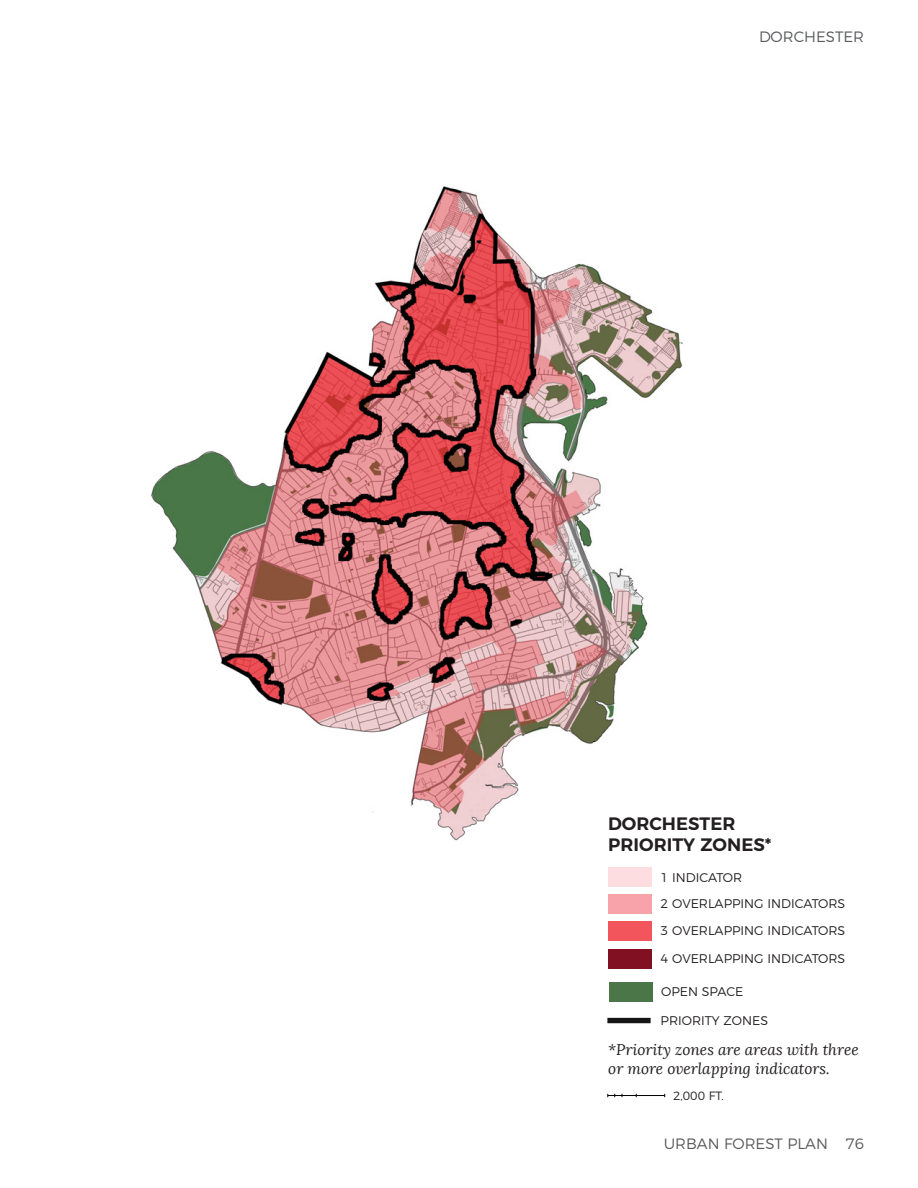
<style>
.page{position:relative;width:918px;height:1188px;background:#fff}
.page>*{position:absolute;margin:0;border:0;box-sizing:border-box;transform-origin:0 0}
.t1{font:600 18px "Montserrat";color:#231f20}
.t2{font:italic 15.45px/18.6px "Lora";color:#231f20}
.t3{font:300 15px "Montserrat";color:#57585b}
.t4{font:300 12.6px "Montserrat";color:#231f20}
.t5{font:300 12px "Montserrat";color:#231f20}
</style>
<div class="page">
<img style="left:151px;top:186px;width:532px;height:655px">
<div style="left:608px;top:867px;width:44px;height:20px;background:#fddde0"></div>
<div style="left:608px;top:894px;width:44px;height:20px;background:#f7a3a9"></div>
<div style="left:607px;top:1018px;width:44px;height:5px;background:#151515"></div>
<div style="left:608px;top:921px;width:44px;height:20px;background:#f2555c"></div>
<div style="left:608px;top:949px;width:44px;height:20px;background:#821023"></div>
<div style="left:609px;top:982px;width:43px;height:20px;background:#4b7648"></div>
<hr style="left:608px;top:1095px;width:57px;height:1px;background:#000">
<p class="t3" style="left:759px;top:24px;width:106px">DORCHESTER</p>
<p class="t1" style="left:608px;top:809px;width:129px">DORCHESTER</p>
<p class="t1" style="left:608px;top:830px;width:165px">PRIORITY ZONES*</p>
<p class="t4" style="left:661px;top:867px;width:83px">1 INDICATOR</p>
<p class="t4" style="left:661px;top:893px;width:186px">2 OVERLAPPING INDICATORS</p>
<p class="t4" style="left:661px;top:920px;width:186px">3 OVERLAPPING INDICATORS</p>
<p class="t4" style="left:661px;top:949px;width:186px">4 OVERLAPPING INDICATORS</p>
<p class="t4" style="left:661px;top:981px;width:84px">OPEN SPACE</p>
<p class="t4" style="left:661px;top:1011px;width:109px">PRIORITY ZONES</p>
<p class="t2" style="left:608px;top:1041px;width:252px">*Priority zones are areas with three or more overlapping indicators.</p>
<p class="t5" style="left:673px;top:1086px;width:52px">2,000 FT.</p>
<p class="t3" style="left:664px;top:1131px;width:202px">URBAN FOREST PLAN 76</p>
</div>
